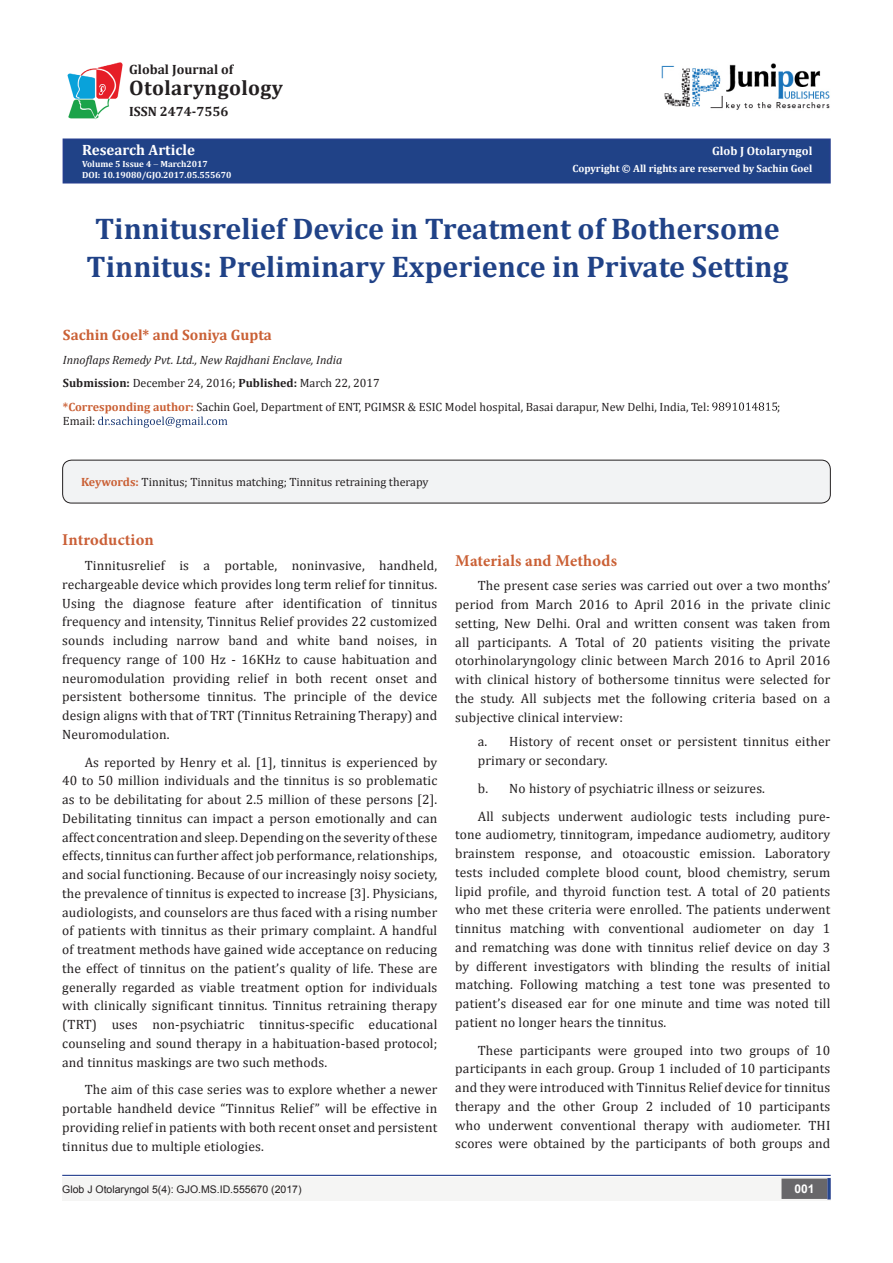
<style>
.page{position:relative;width:893px;height:1263px;background:#fff}
.page>*{position:absolute;margin:0;border:0;box-sizing:border-box;transform-origin:0 0}
.t1{font:700 30px/37.5px "Cambria";color:#204287}
.t2{font:700 21px "Cambria";letter-spacing:.02em;color:#231f20}
.No_Spacing{font:700 16.5px "Minion Pro";letter-spacing:.01em;color:#ca6035}
.No_Spacing-2{font:700 16.5px "Minion Pro";letter-spacing:.005em;color:#ca5f37}
.t3{font:700 15px "Cambria";color:#ca6035}
.t4{font:700 15px "Cambria";color:#fff}
.No_Spacing-3{font:13.5px/18.8px "Cambria";letter-spacing:.01em;color:#231f20;text-align:justify}
.t5{font:700 13.5px "Cambria";color:#231f20}
.t6{font:12px "Cambria";color:#231f20}
.t7{font:italic 12px "Cambria";color:#231f20}
.t8{font:700 12px "Cambria";color:#fff}
.t9{font:700 12px "Arial";color:#fff}
.t10{font:10.5px "Arial";color:#231f20}
.t11{font:700 10.5px "Cambria";color:#fff}
.t12{font:700 9px "Cambria";color:#fff}
.s1{font-weight:700}
.s2{font-weight:700;color:#ca6035}
</style>
<div class="page">
<div style="left:63px;top:139px;width:767px;height:44px;background:#204287"></div>
<div style="left:63px;top:138px;width:768px;height:45px;border:2px solid #253f8e"></div>
<svg style="left:712px;top:402px;width:65px;height:9px"></svg>
<svg style="left:98px;top:417px;width:129px;height:11px"></svg>
<div style="left:62px;top:1177px;width:494px;height:24px;background:#f5f5f4"></div>
<div style="left:510px;top:1177px;width:321px;height:24px;background:#f5f5f4"></div>
<div style="left:782px;top:1179px;width:45px;height:19px;background:#68676a"></div>
<div style="left:781px;top:1178px;width:46px;height:21px;border:2px solid #68676a"></div>
<svg style="left:827px;top:1178px;width:4px;height:21px"></svg>
<img style="left:662px;top:63px;width:168px;height:47px">
<img style="left:67px;top:62px;width:56px;height:58px">
<hr style="left:62px;top:1175px;width:769px;height:1px;background:#253f8e">
<div style="left:63px;top:460px;width:767px;height:43px;background:#f2f3f4;border-radius:9px"></div>
<div style="left:62px;top:460px;width:769px;height:43px;border:1px solid #231f20;border-radius:9px"></div>
<p class="t5" style="left:129px;top:60px;width:105px">Global Journal of</p>
<p class="t2" style="left:129px;top:73px;width:155px">Otolaryngology</p>
<p class="t5" style="left:129px;top:102px;width:101px">ISSN 2474-7556</p>
<p class="t4" style="left:82px;top:139px;width:114px">Research Article</p>
<p class="t12" style="left:82px;top:157px;width:127px">Volume 5 Issue 4 March2017</p>
<p class="t12" style="left:82px;top:168px;width:151px">DOI: 10.19080/GJO.2017.05.555670</p>
<p class="t8" style="left:712px;top:142px;width:102px">Glob J Otolaryngol</p>
<p class="t11" style="left:572px;top:161px;width:241px">Copyright © All rights are reserved by Sachin Goel</p>
<p class="t1" style="left:87px;top:209px;width:703px">Tinnitusrelief Device in Treatment of Bothersome<br>Tinnitus: Preliminary Experience in Private Setting</p>
<p class="t3" style="left:63px;top:325px;width:210px">Sachin Goel* and Soniya Gupta</p>
<p class="t7" style="left:63px;top:351px;width:281px">Innoflaps Remedy Pvt. Ltd., New Rajdhani Enclave, India</p>
<p class="t6" style="left:63px;top:376px;width:318px"><span class="s1">Submission:</span> December 24, 2016; <span class="s1">Published:</span> March 22, 2017</p>
<p class="t6" style="left:63px;top:399px;width:648px"><span class="s2">*Corresponding author:</span> Sachin Goel, Department of ENT, PGIMSR &amp; ESIC Model hospital, Basai darapur, New Delhi, India, Tel:</p>
<p class="t6" style="left:777px;top:399px;width:5px">;</p>
<p class="t6" style="left:63px;top:414px;width:34px">Email:</p>
<p class="t6" style="left:81px;top:474px;width:349px"><span class="s2">Keywords:</span> Tinnitus; Tinnitus matching; Tinnitus retraining therapy</p>
<p class="No_Spacing-2" style="left:62px;top:528px;width:93px">Introduction</p>
<p class="No_Spacing-3" style="left:62px;top:556px;width:377px;text-indent:22px">Tinnitusrelief is a portable, noninvasive, handheld, rechargeable device which provides long term relief for tinnitus.<br>Using the diagnose feature after identification of tinnitus frequency and intensity, Tinnitus Relief provides 22 customized sounds including narrow band and white band noises, in frequency range of 100 Hz - 16KHz to cause habituation and neuromodulation providing relief in both recent onset and persistent bothersome tinnitus. The principle of the device design aligns with that of TRT (Tinnitus Retraining Therapy) and Neuromodulation.</p>
<p class="No_Spacing-3" style="left:62px;top:752px;width:377px;text-indent:22px">As reported by Henry et al. [1], tinnitus is experienced by 40 to 50 million individuals and the tinnitus is so problematic as to be debilitating for about 2.5 million of these persons [2].<br>Debilitating tinnitus can impact a person emotionally and can affect concentration and sleep. Depending on the severity of these effects, tinnitus can further affect job performance, relationships, and social functioning. Because of our increasingly noisy society, the prevalence of tinnitus is expected to increase [3]. Physicians, audiologists, and counselors are thus faced with a rising number of patients with tinnitus as their primary complaint. A handful of treatment methods have gained wide acceptance on reducing the effect of tinnitus on the patient’s quality of life. These are generally regarded as viable treatment option for individuals with clinically significant tinnitus. Tinnitus retraining therapy (TRT) uses non-psychiatric tinnitus-specific educational counseling and sound therapy in a habituation-based protocol; and tinnitus maskings are two such methods.</p>
<p class="No_Spacing-3" style="left:62px;top:1080px;width:377px;text-indent:22px">The aim of this case series was to explore whether a newer portable handheld device “Tinnitus Relief” will be effective in providing relief in patients with both recent onset and persistent tinnitus due to multiple etiologies.</p>
<p class="No_Spacing" style="left:455px;top:549px;width:163px">Materials and Methods</p>
<p class="No_Spacing-3" style="left:455px;top:576px;width:377px;text-indent:22px">The present case series was carried out over a two months’ period from March 2016 to April 2016 in the private clinic setting, New Delhi. Oral and written consent was taken from all participants. A Total of 20 patients visiting the private otorhinolaryngology clinic between March 2016 to April 2016 with clinical history of bothersome tinnitus were selected for the study. All subjects met the following criteria based on a subjective clinical interview:</p>
<p class="No_Spacing-3" style="left:478px;top:732px;width:354px">a. History of recent onset or persistent tinnitus either primary or secondary.</p>
<p class="No_Spacing-3" style="left:478px;top:779px;width:289px">b. No history of psychiatric illness or seizures.</p>
<p class="No_Spacing-3" style="left:455px;top:806px;width:377px;text-indent:22px">All subjects underwent audiologic tests including pure&shy;tone audiometry, tinnitogram, impedance audiometry, auditory brainstem response, and otoacoustic emission. Laboratory tests included complete blood count, blood chemistry, serum lipid profile, and thyroid function test. A total of 20 patients who met these criteria were enrolled. The patients underwent tinnitus matching with conventional audiometer on day 1 and rematching was done with tinnitus relief device on day 3 by different investigators with blinding the results of initial matching. Following matching a test tone was presented to patient’s diseased ear for one minute and time was noted till patient no longer hears the tinnitus.</p>
<p class="No_Spacing-3" style="left:455px;top:1040px;width:377px;text-indent:22px">These participants were grouped into two groups of 10 participants in each group. Group 1 included of 10 participants and they were introduced with Tinnitus Relief device for tinnitus therapy and the other Group 2 included of 10 participants who underwent conventional therapy with audiometer. THI scores were obtained by the participants of both groups and</p>
<p class="t10" style="left:62px;top:1182px;width:241px">Glob J Otolaryngol 5(4): GJO.MS.ID.555670 (2017)</p>
<p class="t9" style="left:794px;top:1181px;width:22px">001</p>
</div>
